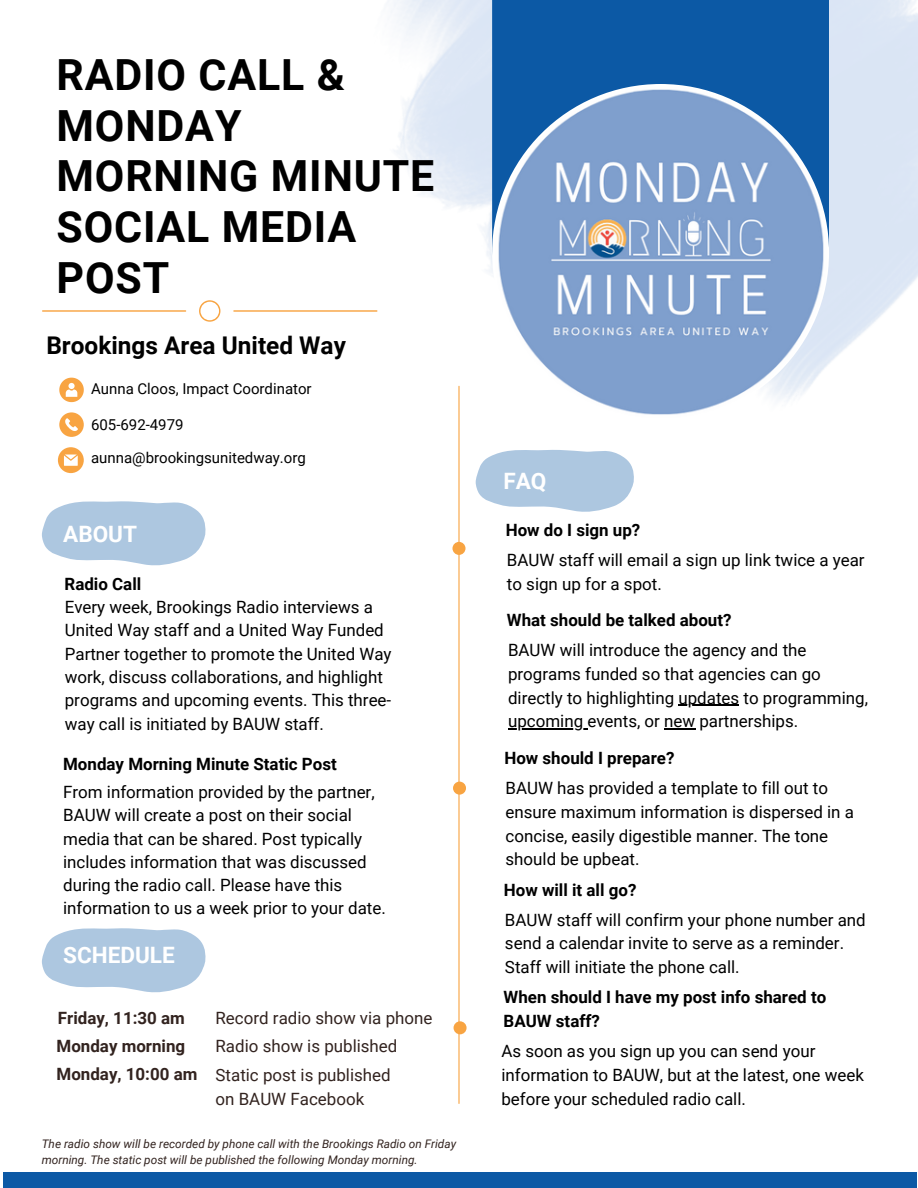
<style>
.page{position:relative;width:918px;height:1188px;background:#fff}
.page>*{position:absolute;margin:0;border:0;box-sizing:border-box;transform-origin:0 0}
.t1{font:700 42.9px/50.7px "Roboto";letter-spacing:.02em;color:#000}
.t2{font:700 24.45px "Roboto";color:#000}
.t3{font:700 22.5px "Roboto";color:#fff}
.t4{font:16.95px/23.2px "Roboto";color:#000}
.t5{font:700 16.95px/23.7px "Roboto";color:#000}
.t6{font:16.95px/23.7px "Roboto";color:#32231f}
.t7{font:700 16.95px "Roboto";color:#32231f}
.t8{font:15px "Roboto";color:#000}
.t9{font:italic 11.85px/15.8px "Roboto";color:#32231f}
</style>
<div class="page">
<div style="left:492px;top:0;width:337px;height:278px;background:#0c59a5"></div>
<img style="left:492px;top:84px;width:337px;height:337px;border-radius:50%">
<hr style="left:42px;top:310px;width:144px;height:2px;background:#f8a442">
<hr style="left:233px;top:310px;width:144px;height:2px;background:#f8a442">
<svg style="left:199px;top:300px;width:21px;height:22px"></svg>
<svg style="left:58px;top:447px;width:26px;height:26px"></svg>
<hr style="left:458px;top:386px;width:2px;height:717px;background:#f8a442">
<svg style="left:42px;top:501px;width:164px;height:65px"></svg>
<div style="left:452px;top:542px;width:14px;height:13px;background:#f8a442;border-radius:50%"></div>
<div style="left:453px;top:782px;width:13px;height:13px;background:#f8a442;border-radius:50%"></div>
<div style="left:454px;top:1021px;width:13px;height:13px;background:#f8a442;border-radius:50%"></div>
<svg style="left:476px;top:450px;width:158px;height:62px;background:#b9cfe4"></svg>
<svg style="left:42px;top:928px;width:164px;height:65px"></svg>
<div style="left:4px;top:1173px;width:913px;height:15px;background:#0c59a5"></div>
<svg style="left:59px;top:378px;width:25px;height:24px"></svg>
<svg style="left:59px;top:412px;width:25px;height:25px"></svg>
<hr style="left:678px;top:705px;width:61px;height:1px;background:#000">
<hr style="left:508px;top:728px;width:79px;height:2px;background:#000">
<hr style="left:664px;top:728px;width:31px;height:2px;background:#000">
<p class="t1" style="left:57px;top:50px;width:379px">RADIO CALL &amp;<br>MONDAY<br>MORNING MINUTE<br>SOCIAL MEDIA<br>POST</p>
<p class="t2" style="left:46px;top:332px;width:301px">Brookings Area United Way</p>
<p class="t8" style="left:91px;top:380px;width:222px">Aunna Cloos, Impact Coordinator</p>
<p class="t8" style="left:91px;top:416px;width:94px">605-692-4979</p>
<p class="t8" style="left:91px;top:449px;width:216px">aunna@brookingsunitedway.org</p>
<p class="t3" style="left:63px;top:521px;width:75px">ABOUT</p>
<h2 class="t5" style="left:65px;top:572px;width:78px">Radio Call</h2>
<p class="t4" style="left:65px;top:596px;width:328px">Every week, Brookings Radio interviews a United Way staff and a United Way Funded Partner together to promote the United Way work, discuss collaborations, and highlight programs and upcoming events. This three&shy;way call is initiated by BAUW staff.</p>
<p class="t5" style="left:63px;top:753px;width:275px">Monday Morning Minute Static Post</p>
<p class="t4" style="left:63px;top:781px;width:324px">From information provided by the partner, BAUW will create a post on their social media that can be shared. Post typically includes information that was discussed during the radio call. Please have this information to us a week prior to your date.</p>
<p class="t3" style="left:63px;top:942px;width:113px">SCHEDULE</p>
<h5 class="t6" style="left:216px;top:1006px;width:218px">Record radio show via phone</h5>
<p class="t6" style="left:216px;top:1034px;width:183px">Radio show is published</p>
<h5 class="t6" style="left:216px;top:1063px;width:177px">Static post is published on BAUW Facebook</h5>
<p class="t9" style="left:42px;top:1136px;width:416px">The radio show will be recorded by phone call with the Brookings Radio on Friday morning. The static post will be published the following Monday morning.</p>
<h1 class="t7" style="left:58px;top:1008px;width:128px">Friday, 11:30 am</h1>
<p class="t7" style="left:57px;top:1036px;width:130px">Monday morning</p>
<h3 class="t7" style="left:57px;top:1064px;width:142px">Monday, 10:00 am</h3>
<h2 class="t3" style="left:503px;top:468px;width:45px">FAQ</h2>
<h5 class="t5" style="left:506px;top:519px;width:136px">How do I sign up?</h5>
<p class="t4" style="left:507px;top:549px;width:359px">BAUW staff will email a sign up link twice a year to sign up for a spot.</p>
<p class="t5" style="left:507px;top:609px;width:226px">What should be talked about?</p>
<p class="t4" style="left:508px;top:639px;width:362px;line-height:23.7px">BAUW will introduce the agency and the programs funded so that agencies can go directly to highlighting updates to programming,</p>
<h5 class="t4" style="left:508px;top:710px;width:292px">upcoming events, or new partnerships.</h5>
<p class="t5" style="left:504px;top:747px;width:171px">How should I prepare?</p>
<h5 class="t4" style="left:506px;top:777px;width:350px;line-height:23.7px">BAUW has provided a template to fill out to ensure maximum information is dispersed in a concise, easily digestible manner. The tone should be upbeat.</h5>
<p class="t5" style="left:504px;top:878px;width:134px">How will it all go?</p>
<h2 class="t4" style="left:505px;top:908px;width:362px;line-height:23.7px">BAUW staff will confirm your phone number and send a calendar invite to serve as a reminder.<br>Staff will initiate the phone call.</h2>
<h4 class="t5" style="left:504px;top:986px;width:324px">When should I have my post info shared to<br>BAUW staff?</h4>
<h5 class="t4" style="left:501px;top:1040px;width:364px;line-height:23.7px">As soon as you sign up you can send your information to BAUW, but at the latest, one week before your scheduled radio call.</h5>
</div>
